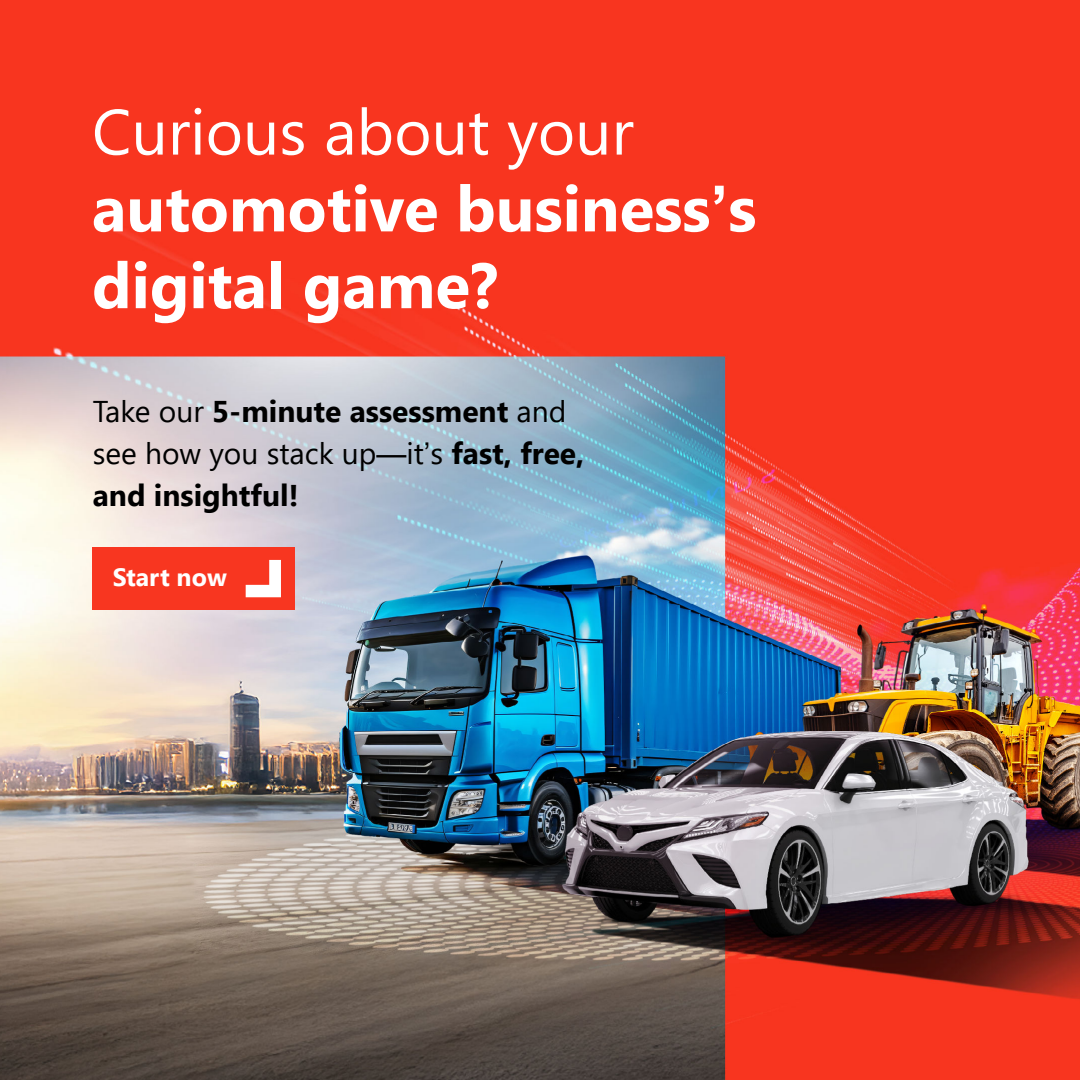
<style>
.page{position:relative;width:1080px;height:1080px;background:#fff}
.page>*{position:absolute;margin:0;border:0;box-sizing:border-box;transform-origin:0 0}
.t1{font:700 64px/76.8px "Segoe UI";color:#fff}
.t2{font:700 30px/42px "Segoe UI";color:#000}
.t3{font:700 25px "Segoe UI";color:#fff}
.s1{font-weight:400}
.s2{font-family:"Arial"}
.s3{font-family:"Arial";font-weight:400}
</style>
<div class="page">
<img style="left:0;top:0;width:1080px;height:1080px">
<div style="left:93px;top:547px;width:202px;height:63px;background:#f83620"></div>
<svg style="left:246px;top:560px;width:35px;height:37px"></svg>
<h1 class="t1" style="left:92px;top:99px;width:666px"><span class="s1">Curious about your </span>automotive business<span class="s2">’</span>s digital game?</h1>
<p class="t2" style="left:93px;top:393px;width:493px"><span class="s1">Take our</span> 5-minute assessment <span class="s1">and see how you stack up</span><span class="s3">—</span><span class="s1">it</span><span class="s3">’</span><span class="s1">s</span> fast, free, and insightful!</p>
<p class="t3" style="left:113px;top:567px;width:116px">Start now</p>
</div>
